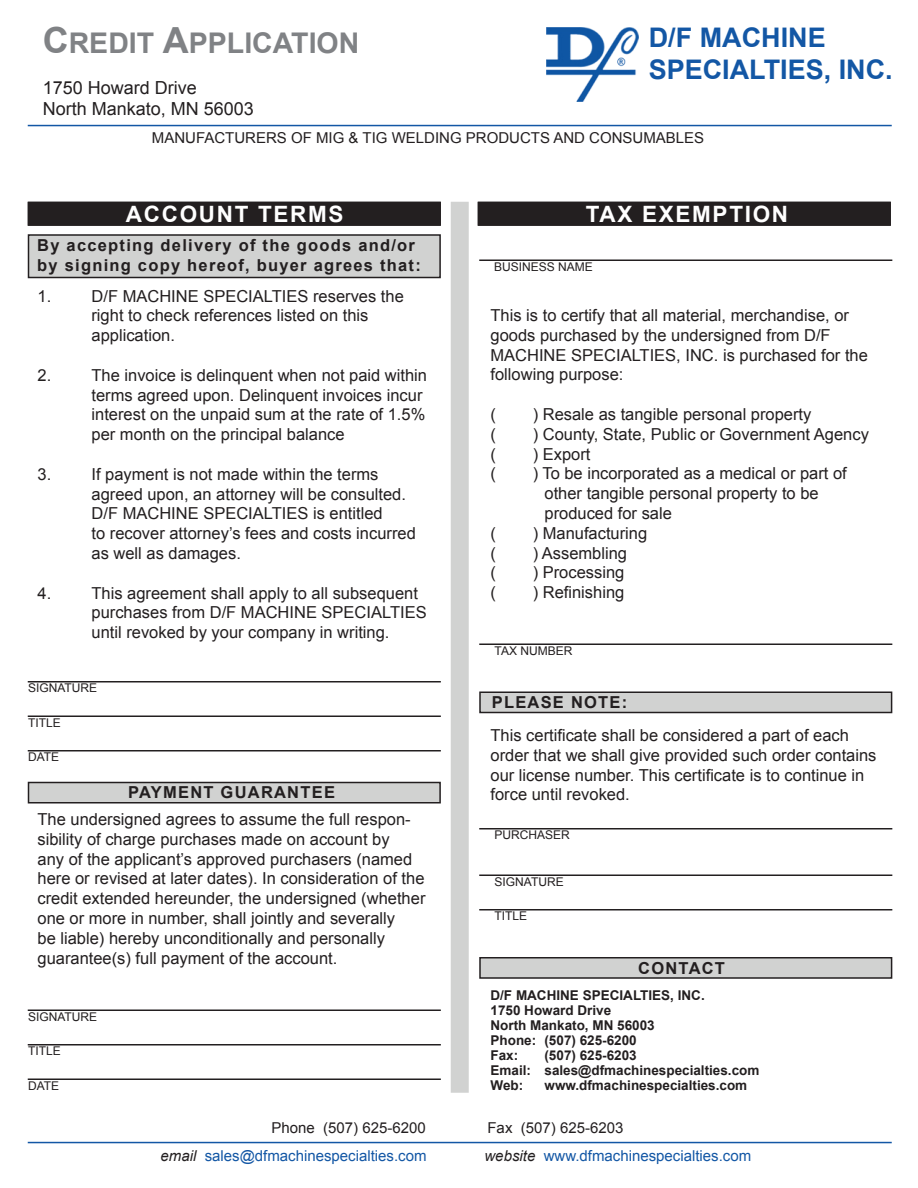
<style>
.page{position:relative;width:918px;height:1188px;background:#fff}
.page>*{position:absolute;margin:0;border:0;box-sizing:border-box;transform-origin:0 0}
.t1{font:700 28.5px "Arial";color:#808285}
.t2{font:700 27px "Arial";color:#1357a5}
.t3{font:700 22.5px "Arial";letter-spacing:.075em;color:#fff}
.t4{font:18px "Arial";color:#231f20}
.t5{font:16.5px/19.8px "Arial";color:#231f20}
.t6{font:700 16.5px "Arial";letter-spacing:.075em;color:#231f20}
.t7{font:15px "Arial";color:#231f20}
.t8{font:15px "Arial";color:#1357a5}
.t9{font:700 13.5px "Arial";color:#231f20}
.t10{font:12px "Arial";color:#231f20}
.s1{font-size:36px}
.s2{font-style:italic;color:#231f20}
</style>
<div class="page">
<div style="left:28px;top:783px;width:412px;height:20px;background:#d1d2d1"></div>
<div style="left:28px;top:782px;width:413px;height:22px;border:2px solid #231f20"></div>
<hr style="left:479px;top:260px;width:413px;height:1px;background:#231f20">
<hr style="left:28px;top:125px;width:864px;height:1px;background:#1357a5">
<hr style="left:479px;top:644px;width:413px;height:1px;background:#231f20">
<hr style="left:28px;top:1010px;width:413px;height:1px;background:#231f20">
<hr style="left:28px;top:1044px;width:413px;height:2px;background:#231f20">
<hr style="left:28px;top:1078px;width:413px;height:2px;background:#231f20">
<div style="left:451px;top:202px;width:18px;height:891px;background:#d1d2d1"></div>
<hr style="left:28px;top:1142px;width:864px;height:1px;background:#1357a5">
<div style="left:28px;top:202px;width:413px;height:24px;background:#231f20"></div>
<div style="left:478px;top:202px;width:413px;height:24px;background:#231f20"></div>
<div style="left:28px;top:235px;width:412px;height:43px;background:#d1d2d1"></div>
<div style="left:28px;top:234px;width:413px;height:44px;border:2px solid #231f20"></div>
<hr style="left:28px;top:681px;width:413px;height:1px;background:#231f20">
<hr style="left:28px;top:716px;width:413px;height:1px;background:#231f20">
<hr style="left:28px;top:750px;width:413px;height:2px;background:#231f20">
<hr style="left:479px;top:828px;width:413px;height:2px;background:#231f20">
<hr style="left:479px;top:874px;width:413px;height:2px;background:#231f20">
<hr style="left:479px;top:909px;width:413px;height:1px;background:#231f20">
<div style="left:480px;top:692px;width:412px;height:20px;background:#d1d2d1"></div>
<div style="left:479px;top:692px;width:413px;height:21px;border:2px solid #231f20"></div>
<div style="left:480px;top:958px;width:412px;height:20px;background:#d1d2d1"></div>
<div style="left:479px;top:957px;width:413px;height:22px;border:2px solid #231f20"></div>
<img style="left:546px;top:28px;width:93px;height:74px">
<p class="t2" style="left:649px;top:19px;width:178px">D/F MACHINE</p>
<p class="t2" style="left:649px;top:52px;width:246px">SPECIALTIES, INC.</p>
<p class="t1" style="left:43px;top:24px;width:318px"><span class="s1">C</span>REDIT <span class="s1">A</span>PPLICATION</p>
<p class="t4" style="left:43px;top:76px;width:156px">1750 Howard Drive</p>
<p class="t4" style="left:43px;top:97px;width:213px">North Mankato, MN 56003</p>
<p class="t7" style="left:152px;top:128px;width:554px">MANUFACTURERS OF MIG &amp; TIG WELDING PRODUCTS AND CONSUMABLES</p>
<p class="t3" style="left:126px;top:199px;width:219px">ACCOUNT TERMS</p>
<p class="t3" style="left:586px;top:199px;width:204px">TAX EXEMPTION</p>
<p class="t6" style="left:37px;top:234px;width:379px">By accepting delivery of the goods and/or</p>
<p class="t6" style="left:37px;top:254px;width:385px">by signing copy hereof, buyer agrees that:</p>
<p class="t5" style="left:38px;top:286px;width:15px">1.</p>
<p class="t5" style="left:92px;top:286px;width:314px">D/F MACHINE SPECIALTIES reserves the</p>
<p class="t5" style="left:92px;top:306px;width:278px">right to check references listed on this</p>
<p class="t5" style="left:92px;top:326px;width:85px">application.</p>
<p class="t5" style="left:38px;top:365px;width:15px">2.</p>
<p class="t5" style="left:92px;top:365px;width:337px">The invoice is delinquent when not paid within</p>
<p class="t5" style="left:92px;top:385px;width:333px">terms agreed upon. Delinquent invoices incur</p>
<p class="t5" style="left:92px;top:405px;width:335px">interest on the unpaid sum at the rate of 1.5%</p>
<p class="t5" style="left:92px;top:425px;width:255px">per month on the principal balance</p>
<p class="t5" style="left:38px;top:464px;width:15px">3.</p>
<p class="t5" style="left:92px;top:464px;width:289px">If payment is not made within the terms</p>
<p class="t5" style="left:92px;top:484px;width:316px">agreed upon, an attorney will be consulted.</p>
<p class="t5" style="left:92px;top:504px;width:293px">D/F MACHINE SPECIALTIES is entitled</p>
<p class="t5" style="left:92px;top:524px;width:326px">to recover attorney’s fees and costs incurred</p>
<p class="t5" style="left:92px;top:543px;width:151px">as well as damages.</p>
<p class="t5" style="left:38px;top:583px;width:15px">4.</p>
<p class="t5" style="left:92px;top:583px;width:328px">This agreement shall apply to all subsequent</p>
<p class="t5" style="left:92px;top:603px;width:337px">purchases from D/F MACHINE SPECIALTIES</p>
<p class="t5" style="left:92px;top:623px;width:300px">until revoked by your company in writing.</p>
<p class="t3" style="left:159px;top:199px;width:144px">APPLICANT</p>
<p class="t3" style="left:556px;top:199px;width:264px">TRADE REFERENCES</p>
<p class="t10" style="left:494px;top:259px;width:100px">BUSINESS NAME</p>
<p class="t5" style="left:490px;top:305px;width:360px">This is to certify that all material, merchandise, or goods purchased by the undersigned from D/F</p>
<p class="t5" style="left:490px;top:345px;width:379px">MACHINE SPECIALTIES, INC. is purchased for the following purpose:</p>
<p class="t5" style="left:490px;top:404px;width:7px">(</p>
<p class="t5" style="left:533px;top:404px;width:280px">) Resale as tangible personal property</p>
<p class="t5" style="left:490px;top:424px;width:7px">(</p>
<p class="t5" style="left:533px;top:424px;width:338px">) County, State, Public or Government Agency</p>
<p class="t5" style="left:490px;top:444px;width:7px">(</p>
<p class="t5" style="left:533px;top:444px;width:59px">) Export</p>
<p class="t5" style="left:490px;top:464px;width:7px">(</p>
<p class="t5" style="left:533px;top:464px;width:316px">) To be incorporated as a medical or part of</p>
<p class="t5" style="left:545px;top:484px;width:276px">other tangible personal property to be</p>
<p class="t5" style="left:545px;top:503px;width:129px">produced for sale</p>
<p class="t5" style="left:490px;top:523px;width:7px">(</p>
<p class="t5" style="left:533px;top:523px;width:116px">) Manufacturing</p>
<p class="t5" style="left:490px;top:543px;width:7px">(</p>
<p class="t5" style="left:533px;top:543px;width:96px">) Assembling</p>
<p class="t5" style="left:490px;top:563px;width:7px">(</p>
<p class="t5" style="left:533px;top:563px;width:93px">) Processing</p>
<p class="t5" style="left:490px;top:583px;width:7px">(</p>
<p class="t5" style="left:533px;top:583px;width:93px">) Refinishing</p>
<p class="t10" style="left:28px;top:680px;width:71px">SIGNATURE</p>
<p class="t10" style="left:28px;top:715px;width:34px">TITLE</p>
<p class="t10" style="left:28px;top:749px;width:33px">DATE</p>
<p class="t6" style="left:128px;top:782px;width:208px">PAYMENT GUARANTEE</p>
<p class="t5" style="left:38px;top:809px;width:389px">The undersigned agrees to assume the full respon&shy;sibility of charge purchases made on account by<br>any of the applicant’s approved purchasers (named here or revised at later dates). In consideration of the credit extended hereunder, the undersigned (whether one or more in number, shall jointly and severally<br>be liable) hereby unconditionally and personally guarantee(s) full payment of the account.</p>
<p class="t10" style="left:28px;top:1009px;width:71px">SIGNATURE</p>
<p class="t10" style="left:28px;top:1043px;width:34px">TITLE</p>
<p class="t10" style="left:28px;top:1078px;width:33px">DATE</p>
<p class="t10" style="left:495px;top:643px;width:79px">TAX NUMBER</p>
<p class="t6" style="left:492px;top:692px;width:137px">PLEASE NOTE:</p>
<p class="t5" style="left:490px;top:725px;width:388px">This certificate shall be considered a part of each order that we shall give provided such order contains our license number. This certificate is to continue in force until revoked.</p>
<p class="t10" style="left:495px;top:827px;width:77px">PURCHASER</p>
<p class="t10" style="left:495px;top:874px;width:71px">SIGNATURE</p>
<p class="t10" style="left:495px;top:908px;width:34px">TITLE</p>
<p class="t6" style="left:638px;top:957px;width:88px">CONTACT</p>
<p class="t9" style="left:490px;top:986px;width:216px">D/F MACHINE SPECIALTIES, INC.</p>
<p class="t9" style="left:490px;top:1001px;width:122px">1750 Howard Drive</p>
<p class="t9" style="left:490px;top:1016px;width:166px">North Mankato, MN 56003</p>
<p class="t9" style="left:490px;top:1031px;width:148px">Phone: (507) 625-6200</p>
<p class="t9" style="left:490px;top:1046px;width:29px">Fax:</p>
<p class="t9" style="left:544px;top:1046px;width:94px">(507) 625-6203</p>
<p class="t9" style="left:490px;top:1061px;width:271px">Email: sales@dfmachinespecialties.com</p>
<p class="t9" style="left:490px;top:1076px;width:34px">Web:</p>
<p class="t9" style="left:544px;top:1076px;width:204px">www.dfmachinespecialties.com</p>
<p class="t7" style="left:271px;top:1117px;width:156px">Phone (507) 625-6200</p>
<p class="t7" style="left:487px;top:1117px;width:137px">Fax (507) 625-6203</p>
<p class="t8" style="left:160px;top:1146px;width:268px"><span class="s2">email</span> sales@dfmachinespecialties.com</p>
<p class="t8" style="left:484px;top:1146px;width:268px"><span class="s2">website</span> www.dfmachinespecialties.com</p>
</div>
